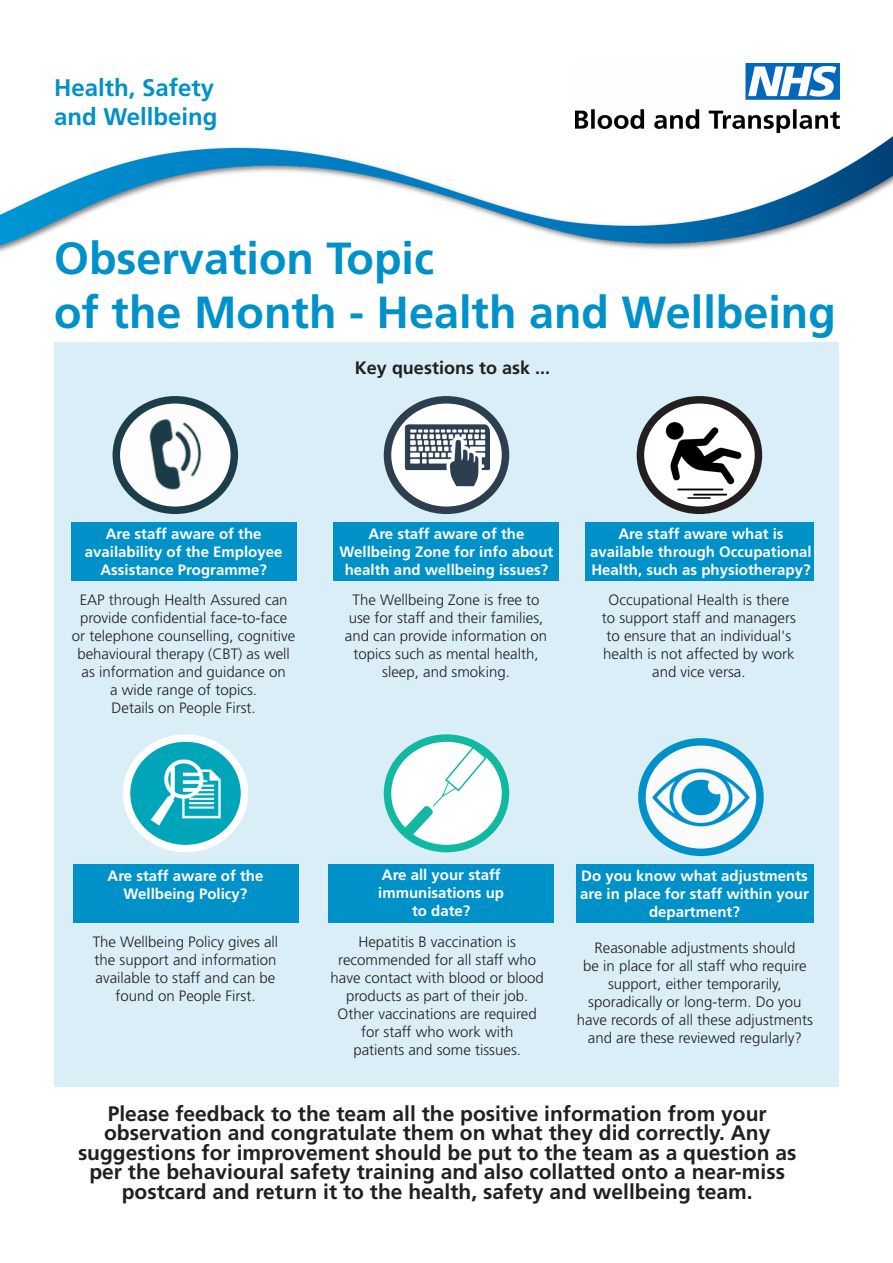
<style>
.page{position:relative;width:893px;height:1263px;background:#fff}
.page>*{position:absolute;margin:0;border:0;box-sizing:border-box;transform-origin:0 0}
.t1{font:700 45px "Frutiger LT Std";color:#0091c9}
.t2{font:700 24px "Frutiger LT Std";color:#0091c9}
.t3{font:700 21px "Frutiger LT Std";color:#231f20}
.t4{font:700 18px "Frutiger LT Std";color:#231f20}
.t5{font:300 15px/18px "Frutiger LT Std";color:#231f20;text-align:center}
.t6{font:700 15px/18px "Frutiger LT Std";color:#fff;text-align:center}
</style>
<div class="page">
<img style="left:575px;top:64px;width:264px;height:69px">
<img style="left:0;top:136px;width:893px;height:116px">
<div style="left:54px;top:342px;width:785px;height:745px;background:#d9eef6"></div>
<div style="left:71px;top:522px;width:225px;height:59px;background:#0091c9"></div>
<div style="left:334px;top:522px;width:225px;height:59px;background:#0091c9"></div>
<div style="left:585px;top:522px;width:228px;height:59px;background:#0091c9"></div>
<div style="left:73px;top:864px;width:225px;height:59px;background:#0091c9"></div>
<div style="left:576px;top:864px;width:237px;height:59px;background:#0091c9"></div>
<div style="left:329px;top:864px;width:225px;height:59px;background:#0091c9"></div>
<img style="left:127px;top:743px;width:117px;height:105px">
<div style="left:123px;top:734px;width:125px;height:118px;border:8px solid #fff;border-radius:50%"></div>
<svg style="left:387px;top:738px;width:118px;height:110px;background:#c5eee8"></svg>
<div style="left:384px;top:734px;width:125px;height:118px;border:8px solid #11b9a1;border-radius:50%"></div>
<svg style="left:402px;top:745px;width:86px;height:94px;background:#e1f6f3"></svg>
<img style="left:642px;top:742px;width:118px;height:110px">
<div style="left:638px;top:738px;width:126px;height:118px;border:8px solid #0091c9;border-radius:50%"></div>
<svg style="left:387px;top:400px;width:118px;height:110px;background:#d9dcdf"></svg>
<div style="left:384px;top:396px;width:125px;height:118px;border:8px solid #2d3e50;border-radius:50%"></div>
<img style="left:403px;top:423px;width:87px;height:64px">
<img style="left:644px;top:400px;width:114px;height:110px">
<div style="left:637px;top:396px;width:125px;height:118px;border:8px solid #231f20;border-radius:50%"></div>
<img style="left:116px;top:400px;width:116px;height:110px">
<div style="left:113px;top:396px;width:125px;height:118px;border:8px solid #1c3d4a;border-radius:50%"></div>
<p class="t2" style="left:54px;top:74px;width:162px">Health, Safety</p>
<p class="t2" style="left:54px;top:103px;width:165px">and Wellbeing</p>
<p class="t1" style="left:54px;top:231px;width:382px">Observation Topic</p>
<p class="t1" style="left:54px;top:285px;width:783px">of the Month - Health and Wellbeing</p>
<p class="t4" style="left:355px;top:357px;width:197px">Key questions to ask ...</p>
<p class="t6" style="left:106px;top:524px;width:157px">Are staff aware of the</p>
<p class="t6" style="left:85px;top:542px;width:199px">availability of the Employee</p>
<p class="t6" style="left:100px;top:560px;width:168px">Assistance Programme?</p>
<p class="t5" style="left:72px;top:591px;width:225px">EAP through Health Assured can provide confidential face-to-face or telephone counselling, cognitive behavioural therapy (CBT) as well as information and guidance on</p>
<p class="t5" style="left:110px;top:681px;width:148px">a wide range of topics.</p>
<p class="t5" style="left:112px;top:699px;width:146px">Details on People First.</p>
<p class="t6" style="left:369px;top:525px;width:157px">Are staff aware of the</p>
<p class="t6" style="left:339px;top:543px;width:215px">Wellbeing Zone for info about health and wellbeing issues?</p>
<p class="t5" style="left:353px;top:591px;width:188px">The Wellbeing Zone is free to</p>
<p class="t5" style="left:349px;top:609px;width:196px">use for staff and their families,</p>
<p class="t5" style="left:345px;top:627px;width:204px">and can provide information on topics such as mental health, sleep, and smoking.</p>
<p class="t6" style="left:618px;top:525px;width:167px">Are staff aware what is</p>
<p class="t6" style="left:590px;top:543px;width:223px;text-align:left">available through Occupational<br>Health, such as physiotherapy?</p>
<p class="t5" style="left:609px;top:591px;width:182px">Occupational Health is there</p>
<p class="t5" style="left:602px;top:609px;width:195px">to support staff and managers</p>
<p class="t5" style="left:606px;top:627px;width:186px">to ensure that an individual's</p>
<p class="t5" style="left:603px;top:645px;width:193px">health is not affected by work</p>
<p class="t5" style="left:652px;top:663px;width:95px">and vice versa.</p>
<p class="t6" style="left:108px;top:866px;width:157px">Are staff aware of the</p>
<p class="t6" style="left:124px;top:884px;width:125px">Wellbeing Policy?</p>
<p class="t5" style="left:93px;top:933px;width:187px">The Wellbeing Policy gives all</p>
<p class="t5" style="left:95px;top:951px;width:183px">the support and information</p>
<p class="t5" style="left:96px;top:969px;width:181px">available to staff and can be</p>
<p class="t5" style="left:115px;top:987px;width:142px">found on People First.</p>
<p class="t6" style="left:382px;top:866px;width:120px">Are all your staff</p>
<p class="t6" style="left:378px;top:884px;width:127px">immunisations up</p>
<p class="t6" style="left:412px;top:902px;width:60px">to date?</p>
<p class="t5" style="left:358px;top:933px;width:159px">Hepatitis B vaccination is</p>
<p class="t5" style="left:330px;top:951px;width:215px">recommended for all staff who have contact with blood or blood products as part of their job.</p>
<p class="t5" style="left:338px;top:1005px;width:201px">Other vaccinations are required</p>
<p class="t5" style="left:361px;top:1023px;width:154px">for staff who work with</p>
<p class="t5" style="left:353px;top:1041px;width:169px">patients and some tissues.</p>
<p class="t6" style="left:580px;top:866px;width:230px">Do you know what adjustments are in place for staff within your department?</p>
<p class="t5" style="left:594px;top:939px;width:202px">Reasonable adjustments should</p>
<p class="t5" style="left:583px;top:957px;width:225px">be in place for all staff who require support, either temporarily,</p>
<p class="t5" style="left:577px;top:993px;width:238px">sporadically or long-term. Do you have records of all these adjustments and are these reviewed regularly?</p>
<p class="t3" style="left:108px;top:1101px;width:660px">Please feedback to the team all the positive information from your</p>
<p class="t3" style="left:104px;top:1121px;width:668px">observation and congratulate them on what they did correctly. Any</p>
<p class="t3" style="left:78px;top:1140px;width:720px">suggestions for improvement should be put to the team as a question as</p>
<p class="t3" style="left:89px;top:1160px;width:697px">per the behavioural safety training and also collatted onto a near-miss</p>
<p class="t3" style="left:122px;top:1179px;width:632px">postcard and return it to the health, safety and wellbeing team.</p>
</div>
